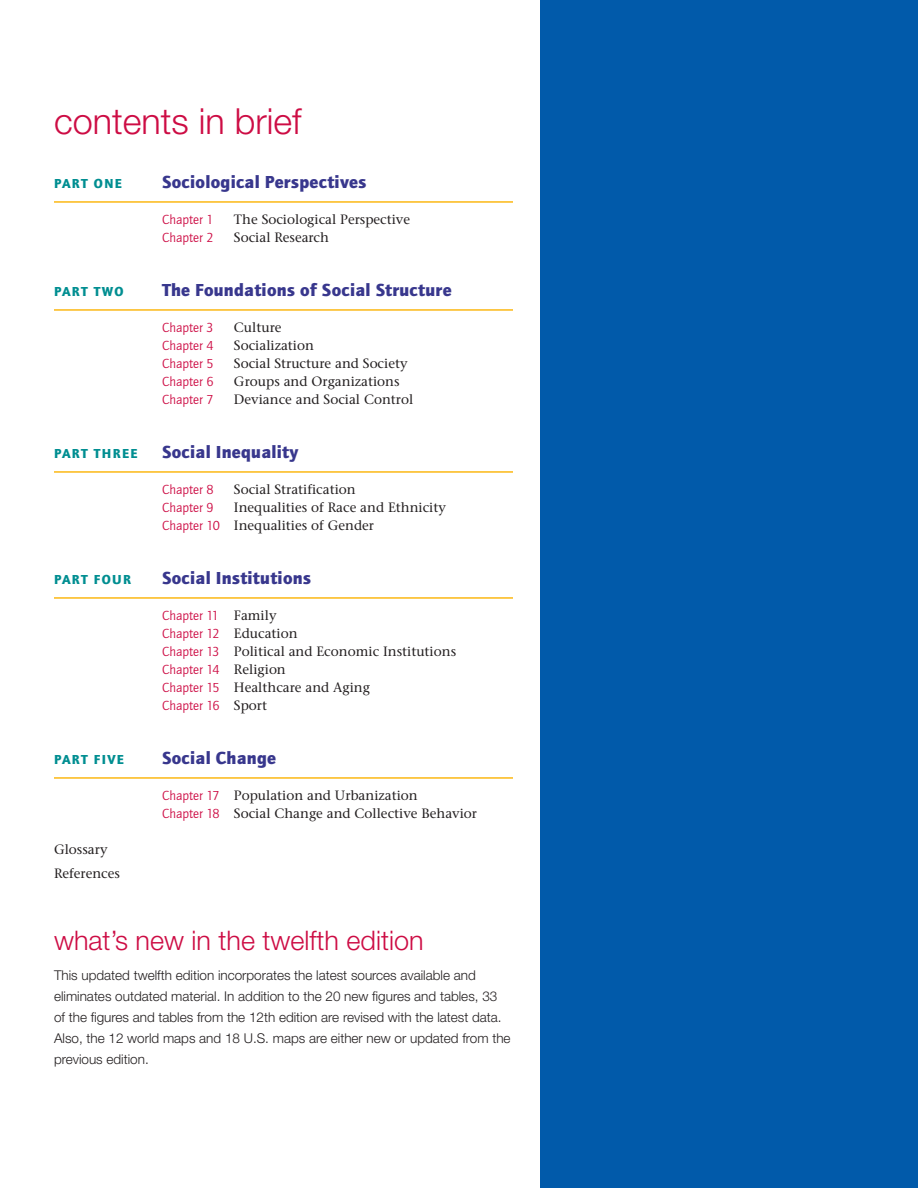
<style>
.page{position:relative;width:918px;height:1188px;background:#fff}
.page>*{position:absolute;margin:0;border:0;box-sizing:border-box;transform-origin:0 0}
.t1{font:300 36px "Helvetica Neue LT Std";color:#cd0c44}
.t2{font:300 27px "Helvetica Neue LT Std";color:#cd0c44}
.t3{font:900 18px "Quay Sans EF";letter-spacing:.015em;color:#38378d}
.t4{font:500 13.5px/18px "Stone Serif Std";color:#231f20}
.t5{font:300 13.5px/21px "Helvetica Neue LT Std";color:#231f20}
.t6{font:13.5px/18px "Quay Sans EF";color:#cd0c44}
.t7{font:900 13.5px "Quay Sans EF";letter-spacing:.1em;color:#008e91}
.t8{font:13.5px/24px "Stone Serif";color:#231f20}
.s1{font-family:"Quay Sans EF";font-weight:400;color:#cd0c44}
.s2{font-family:"Stone Serif Std";font-weight:500;color:#231f20}
</style>
<div class="page">
<div style="left:540px;top:0;width:378px;height:1188px;background:#015aaa"></div>
<hr style="left:54px;top:201px;width:459px;height:2px;background:#fcb814">
<hr style="left:54px;top:309px;width:459px;height:2px;background:#fcb814">
<hr style="left:54px;top:471px;width:459px;height:2px;background:#fcb814">
<hr style="left:54px;top:597px;width:459px;height:2px;background:#fcb814">
<hr style="left:54px;top:777px;width:459px;height:2px;background:#fcb814">
<h1 class="t1" style="left:54px;top:99px;width:249px">contents in brief</h1>
<p class="t7" style="left:54px;top:175px;width:69px">PART ONE</p>
<h3 class="t3" style="left:162px;top:171px;width:206px">Sociological Perspectives</h3>
<p class="t6" style="left:162px;top:210px;width:53px">Chapter 1</p>
<p class="t4" style="left:234px;top:210px;width:178px">The Sociological Perspective</p>
<p class="t6" style="left:162px;top:228px;width:53px">Chapter 2</p>
<p class="t4" style="left:234px;top:228px;width:97px">Social Research</p>
<p class="t7" style="left:54px;top:283px;width:71px">PART TWO</p>
<h3 class="t3" style="left:162px;top:279px;width:291px">The Foundations of Social Structure</h3>
<p class="t6" style="left:162px;top:318px;width:53px">Chapter 3</p>
<p class="t4" style="left:234px;top:318px;width:49px">Culture</p>
<p class="t6" style="left:162px;top:336px;width:53px">Chapter 4</p>
<p class="t4" style="left:234px;top:336px;width:81px">Socialization</p>
<p class="t6" style="left:162px;top:354px;width:53px">Chapter 5</p>
<p class="t4" style="left:234px;top:354px;width:175px">Social Structure and Society</p>
<p class="t6" style="left:162px;top:372px;width:53px">Chapter 6</p>
<p class="t4" style="left:234px;top:372px;width:167px">Groups and Organizations</p>
<p class="t6" style="left:162px;top:390px;width:53px">Chapter 7</p>
<p class="t4" style="left:234px;top:390px;width:181px">Deviance and Social Control</p>
<p class="t7" style="left:54px;top:445px;width:85px">PART THREE</p>
<h3 class="t3" style="left:162px;top:441px;width:138px">Social Inequality</h3>
<p class="t6" style="left:162px;top:480px;width:53px">Chapter 8</p>
<p class="t4" style="left:234px;top:480px;width:123px">Social Stratification</p>
<p class="t6" style="left:162px;top:498px;width:53px">Chapter 9</p>
<p class="t4" style="left:162px;top:498px;width:285px;text-indent:72px">Inequalities of Race and Ethnicity<br><span class="s1">Chapter 10</span> Inequalities of Gender</p>
<p class="t7" style="left:54px;top:571px;width:78px">PART FOUR</p>
<h3 class="t3" style="left:162px;top:567px;width:151px">Social Institutions</h3>
<p class="t6" style="left:162px;top:606px;width:137px">Chapter 11 <span class="s2">Family<br></span>Chapter 12 <span class="s2">Education</span></p>
<p class="t4" style="left:162px;top:642px;width:296px"><span class="s1">Chapter 13</span> Political and Economic Institutions</p>
<p class="t6" style="left:162px;top:660px;width:125px">Chapter 14 <span class="s2">Religion</span></p>
<p class="t4" style="left:162px;top:678px;width:210px"><span class="s1">Chapter 15</span> Healthcare and Aging</p>
<p class="t6" style="left:162px;top:696px;width:107px">Chapter 16 <span class="s2">Sport</span></p>
<p class="t7" style="left:54px;top:751px;width:71px">PART FIVE</p>
<h3 class="t3" style="left:162px;top:747px;width:116px">Social Change</h3>
<p class="t4" style="left:162px;top:786px;width:317px"><span class="s1">Chapter 17</span> Population and Urbanization<br><span class="s1">Chapter 18</span> Social Change and Collective Behavior</p>
<p class="t8" style="left:54px;top:837px;width:68px">Glossary<br>References</p>
<h2 class="t2" style="left:54px;top:924px;width:371px">what’s new in the twelfth edition</h2>
<p class="t5" style="left:54px;top:964px;width:458px">This updated twelfth edition incorporates the latest sources available and eliminates outdated material. In addition to the 20 new figures and tables, 33 of the figures and tables from the 12th edition are revised with the latest data.<br>Also, the 12 world maps and 18 U.S. maps are either new or updated from the previous edition.</p>
</div>
